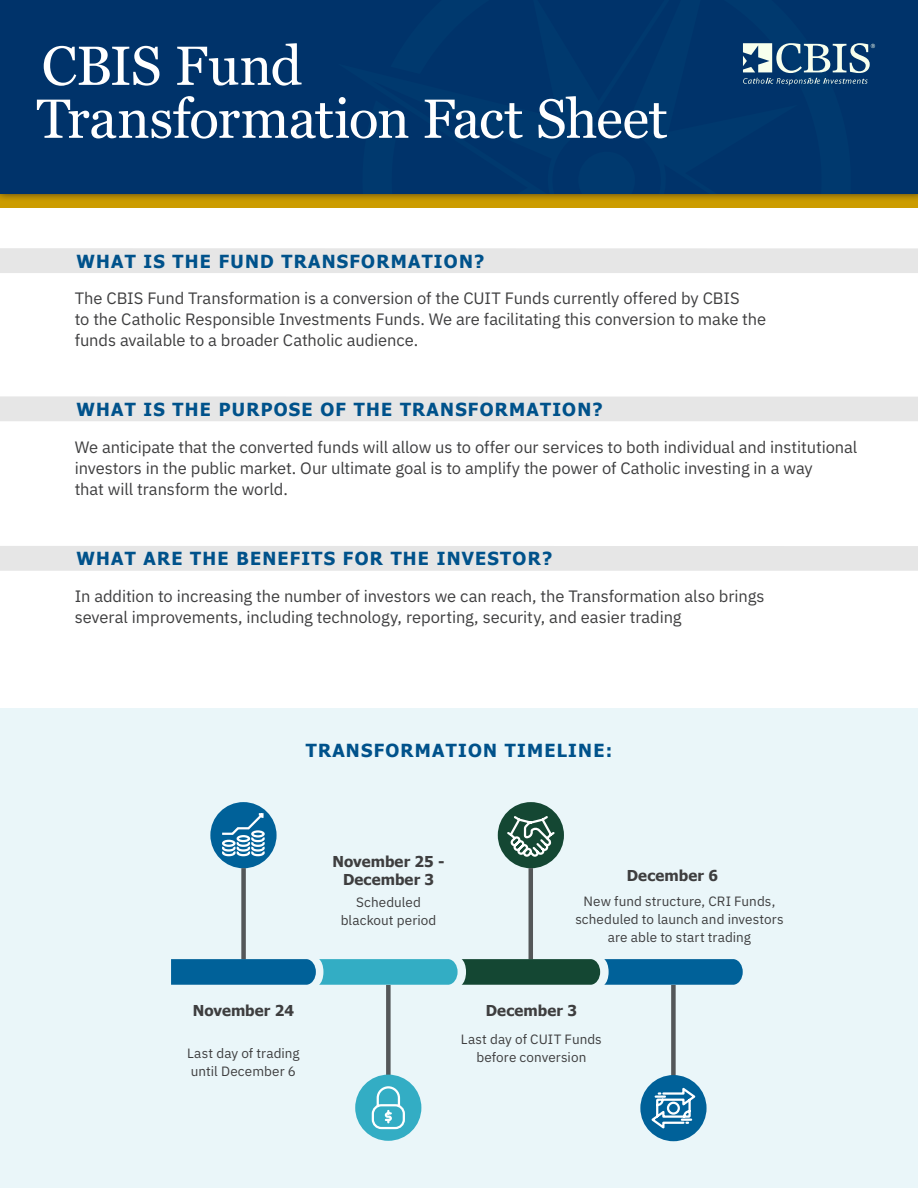
<style>
.page{position:relative;width:918px;height:1188px;background:#fff}
.page>*{position:absolute;margin:0;border:0;box-sizing:border-box;transform-origin:0 0}
.Master__Title{font:55.05px/52.9px "Georgia";letter-spacing:-.015em;color:#fff}
.Text{font:700 18px "Tahoma";letter-spacing:.07em;color:#00528b}
.Text-2{font:16.5px/21px "IBM Plex Sans";letter-spacing:-.005em;color:#3e3e3f}
.Text-3{font:700 15px/18px "Tahoma";letter-spacing:.005em;color:#3e3e3f;text-align:center}
.Text-4{font:13.5px/18px "IBM Plex Sans";letter-spacing:.005em;color:#3e3e3f;text-align:center}
</style>
<div class="page">
<div style="left:0;top:708px;width:918px;height:480px;background:#eaf6f9"></div>
<div style="left:0;top:248px;width:918px;height:25px;background:#e6e6e6"></div>
<div style="left:0;top:396px;width:918px;height:25px;background:#e6e6e6"></div>
<div style="left:0;top:546px;width:918px;height:25px;background:#e6e6e6"></div>
<div style="left:0;top:14px;width:918px;height:193px;background:#cc9c00"></div>
<div style="left:0;top:0;width:918px;height:201px;background:#231f20;opacity:.75"></div>
<div style="left:0;top:0;width:918px;height:193px;background:#00336a"></div>
<svg style="left:743px;top:43px;width:132px;height:43px"></svg>
<div style="left:498px;top:802px;width:66px;height:66px;background:#144733;border-radius:50%"></div>
<div style="left:210px;top:802px;width:67px;height:66px;background:#006199;border-radius:50%"></div>
<div style="left:241px;top:868px;width:5px;height:91px;background:#545759"></div>
<hr style="left:529px;top:868px;width:4px;height:91px;background:#545759">
<svg style="left:505px;top:814px;width:52px;height:45px"></svg>
<svg style="left:220px;top:811px;width:45px;height:46px"></svg>
<div style="left:671px;top:985px;width:5px;height:91px;background:#545759"></div>
<svg style="left:171px;top:959px;width:572px;height:26px;background:#1f7691"></svg>
<div style="left:386px;top:985px;width:5px;height:91px;background:#545759"></div>
<div style="left:640px;top:1075px;width:67px;height:66px;background:#006199;border-radius:50%"></div>
<div style="left:355px;top:1075px;width:66px;height:66px;background:#33adc4;border-radius:50%"></div>
<svg style="left:371px;top:1085px;width:327px;height:47px"></svg>
<p class="Master__Title" style="left:36px;top:41px;width:633px">CBIS Fund<br>Transformation Fact Sheet</p>
<p class="Text" style="left:76px;top:248px;width:410px">WHAT IS THE FUND TRANSFORMATION?</p>
<p class="Text-2" style="left:75px;top:287px;width:693px">The CBIS Fund Transformation is a conversion of the CUIT Funds currently offered by CBIS<br>to the Catholic Responsible Investments Funds. We are facilitating this conversion to make the funds available to a broader Catholic audience.</p>
<p class="Text" style="left:76px;top:397px;width:528px">WHAT IS THE PURPOSE OF THE TRANSFORMATION?</p>
<p class="Text-2" style="left:75px;top:435px;width:784px">We anticipate that the converted funds will allow us to offer our services to both individual and institutional investors in the public market. Our ultimate goal is to amplify the power of Catholic investing in a way<br>that will transform the world.</p>
<p class="Text" style="left:76px;top:546px;width:477px">WHAT ARE THE BENEFITS FOR THE INVESTOR?</p>
<p class="Text-2" style="left:75px;top:584px;width:691px">In addition to increasing the number of investors we can reach, the Transformation also brings several improvements, including technology, reporting, security, and easier trading</p>
<p class="Text" style="left:306px;top:738px;width:308px">TRANSFORMATION TIMELINE:</p>
<p class="Text-3" style="left:333px;top:853px;width:114px">November 25 -<br>December 3</p>
<p class="Text-3" style="left:627px;top:867px;width:93px">December 6</p>
<p class="Text-3" style="left:193px;top:1002px;width:103px">November 24</p>
<p class="Text-4" style="left:187px;top:1043px;width:114px;text-align:left">Last day of trading until December 6</p>
<p class="Text-4" style="left:341px;top:892px;width:97px">Scheduled blackout period</p>
<p class="Text-4" style="left:575px;top:891px;width:210px">New fund structure, CRI Funds, scheduled to launch and investors are able to start trading</p>
<p class="Text-3" style="left:486px;top:1002px;width:93px">December 3</p>
<p class="Text-4" style="left:461px;top:1029px;width:142px">Last day of CUIT Funds before conversion</p>
</div>
